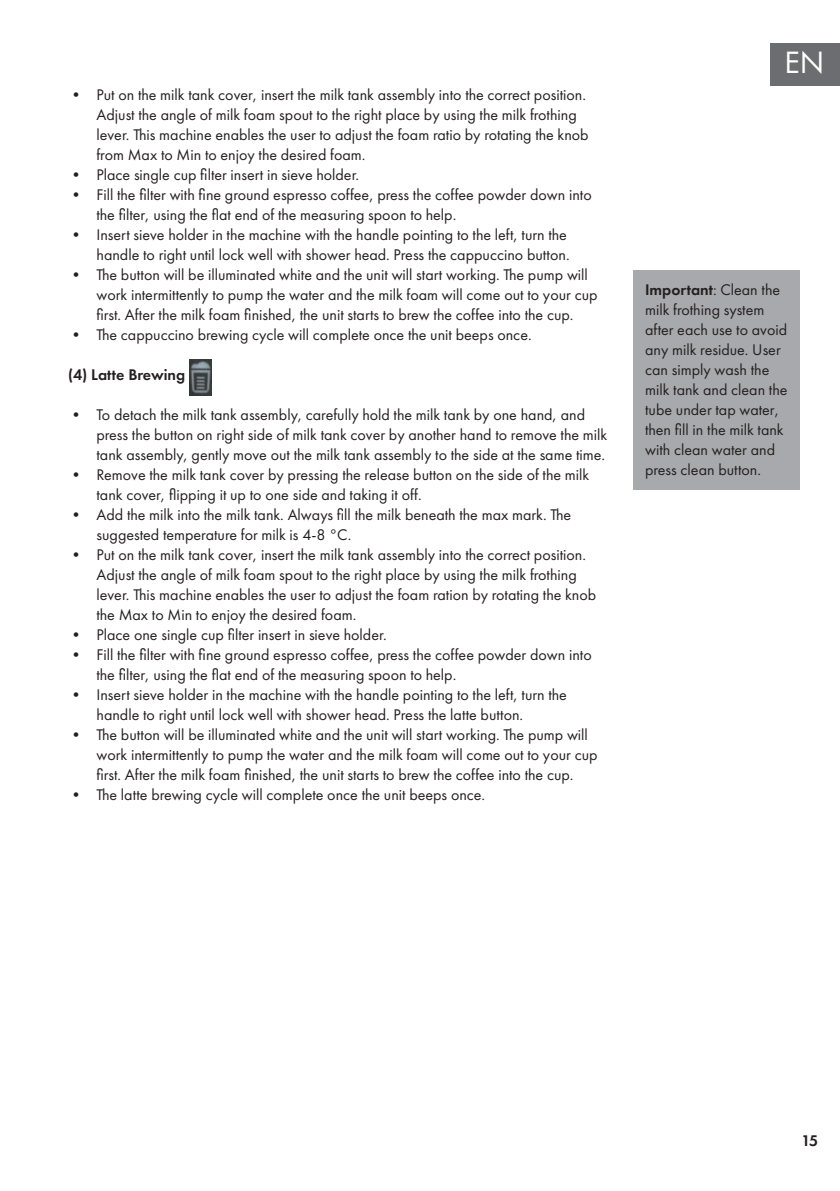
<style>
.page{position:relative;width:840px;height:1191px;background:#fff}
.page>*{position:absolute;margin:0;border:0;box-sizing:border-box;transform-origin:0 0}
.t1{font:32px "Futura PTW08";color:#fff}
.t2{font:16px/20px "Futura PTW08";color:#231f20}
.t3{font:600 16px "Futura PTW08";color:#231f20}
.s1{font-weight:600}
</style>
<div class="page">
<div style="left:770px;top:43px;width:69px;height:42px;background:#6c6d70"></div>
<div style="left:633px;top:271px;width:166px;height:219px;background:#a8a9ad"></div>
<img style="left:189px;top:359px;width:22px;height:36px">
<p class="t2" style="left:96px;top:84px;width:493px;text-indent:-28px">• Put on the milk tank cover, insert the milk tank assembly into the correct position.<br>Adjust the angle of milk foam spout to the right place by using the milk frothing lever. This machine enables the user to adjust the foam ratio by rotating the knob from Max to Min to enjoy the desired foam.</p>
<p class="t2" style="left:68px;top:164px;width:292px">• Place single cup filter insert in sieve holder.</p>
<p class="t2" style="left:96px;top:184px;width:496px;text-indent:-28px">• Fill the filter with fine ground espresso coffee, press the coffee powder down into the filter, using the flat end of the measuring spoon to help.</p>
<p class="t2" style="left:68px;top:224px;width:502px;text-align:right">• Insert sieve holder in the machine with the handle pointing to the left, turn the handle to right until lock well with shower head. Press the cappuccino button.</p>
<p class="t2" style="left:96px;top:264px;width:502px;text-indent:-28px">• The button will be illuminated white and the unit will start working. The pump will work intermittently to pump the water and the milk foam will come out to your cup first. After the milk foam finished, the unit starts to brew the coffee into the cup.</p>
<p class="t2" style="left:68px;top:324px;width:465px">• The cappuccino brewing cycle will complete once the unit beeps once.</p>
<p class="t3" style="left:68px;top:364px;width:119px">(4) Latte Brewing</p>
<p class="t2" style="left:96px;top:404px;width:512px;text-indent:-28px">• To detach the milk tank assembly, carefully hold the milk tank by one hand, and press the button on right side of milk tank cover by another hand to remove the milk tank assembly, gently move out the milk tank assembly to the side at the same time.</p>
<p class="t2" style="left:96px;top:464px;width:494px;text-indent:-28px">• Remove the milk tank cover by pressing the release button on the side of the milk tank cover, flipping it up to one side and taking it off.</p>
<p class="t2" style="left:96px;top:504px;width:476px;text-indent:-28px">• Add the milk into the milk tank. Always fill the milk beneath the max mark. The suggested temperature for milk is 4-8 °C.</p>
<p class="t2" style="left:96px;top:544px;width:501px;text-indent:-28px">• Put on the milk tank cover, insert the milk tank assembly into the correct position.<br>Adjust the angle of milk foam spout to the right place by using the milk frothing lever. This machine enables the user to adjust the foam ration by rotating the knob the Max to Min to enjoy the desired foam.</p>
<p class="t2" style="left:68px;top:624px;width:320px">• Place one single cup filter insert in sieve holder.</p>
<p class="t2" style="left:96px;top:644px;width:496px;text-indent:-28px">• Fill the filter with fine ground espresso coffee, press the coffee powder down into the filter, using the flat end of the measuring spoon to help.</p>
<p class="t2" style="left:96px;top:684px;width:471px;text-indent:-28px">• Insert sieve holder in the machine with the handle pointing to the left, turn the handle to right until lock well with shower head. Press the latte button.</p>
<p class="t2" style="left:96px;top:724px;width:502px;text-indent:-28px">• The button will be illuminated white and the unit will start working. The pump will work intermittently to pump the water and the milk foam will come out to your cup first. After the milk foam finished, the unit starts to brew the coffee into the cup.</p>
<p class="t2" style="left:68px;top:784px;width:418px">• The latte brewing cycle will complete once the unit beeps once.</p>
<h1 class="t1" style="left:783px;top:43px;width:41px">EN</h1>
<p class="t2" style="left:644px;top:279px;width:144px"><span class="s1">Important</span>: Clean the milk frothing system after each use to avoid any milk residue. User can simply wash the milk tank and clean the tube under tap water, then fill in the milk tank with clean water and press clean button.</p>
<p class="t3" style="left:801px;top:1130px;width:18px">15</p>
</div>
